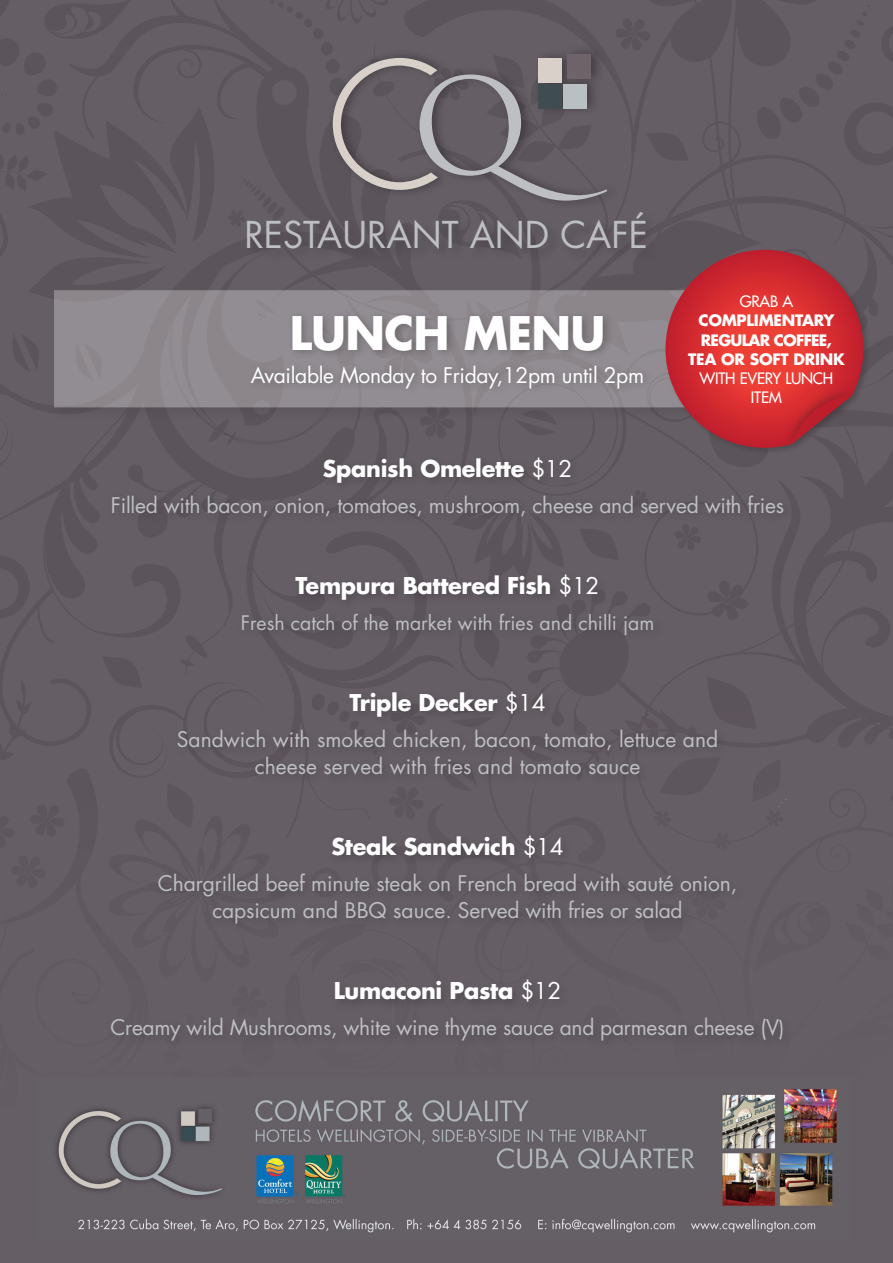
<style>
.page{position:relative;width:893px;height:1263px;background:#655e65}
.page>*{position:absolute;margin:0;border:0;box-sizing:border-box;transform-origin:0 0}
.t1{font:700 45px "Futura";letter-spacing:-.015em;color:#fff}
.t2{font:36px "Futura";color:#bebfc2}
.t3{font:700 22.5px "Futura";letter-spacing:-.015em;color:#fff}
.t4{font:21px/27px "Futura";letter-spacing:-.005em;color:#bebfc2;text-align:center}
.t5{font:21px "Futura";letter-spacing:-.015em;color:#fff}
.t6{font:19.5px "Futura";color:#bebfc2}
.t7{font:700 15.3px "Futura";letter-spacing:-.015em;color:#fff}
.t8{font:15.3px/19.2px "Futura";letter-spacing:-.015em;color:#fff;text-align:center}
.t9{font:700 15.3px "Futura";letter-spacing:-.05em;color:#fff}
.s1{font-weight:400}
.s2{font-size:19.5px}
</style>
<div class="page">
<img style="left:56px;top:1089px;width:781px;height:144px">
<div style="left:52px;top:288px;width:800px;height:133px;background:#231f20;opacity:.35"></div>
<div style="left:54px;top:290px;width:610px;height:117px;background:#928d92"></div>
<svg style="left:333px;top:58px;width:274px;height:143px"></svg>
<div style="left:539px;top:84px;width:23px;height:24px;background:#3f4d53"></div>
<div style="left:568px;top:54px;width:23px;height:24px;background:#6e6368"></div>
<div style="left:539px;top:59px;width:23px;height:24px;background:#d8d0c9"></div>
<div style="left:563px;top:84px;width:23px;height:24px;background:#babfc3"></div>
<div style="left:245px;top:210px;width:414px;height:53px;background:#5f585f"></div>
<div style="left:106px;top:310px;width:688px;height:741px;background:#231f20;opacity:.3"></div>
<div style="left:664px;top:248px;width:207px;height:207px;background:#231f20;opacity:.25"></div>
<div style="left:782px;top:386px;width:76px;height:64px;background:#655e65"></div>
<svg style="left:665px;top:250px;width:198px;height:198px"></svg>
<h2 class="t2" style="left:244px;top:212px;width:40px">Resta</h2>
<h2 class="t2" style="left:342px;top:212px;width:307px">urant and Café</h2>
<h1 class="t1" style="left:290px;top:303px;width:317px">Lunch Menu</h1>
<p class="t5" style="left:251px;top:362px;width:395px">Available Monday to Friday,12pm until 2pm</p>
<p class="t8" style="left:740px;top:292px;width:55px">GRAB A</p>
<p class="t7" style="left:698px;top:311px;width:23px">compl</p>
<p class="t7" style="left:754px;top:311px;width:82px">imentary</p>
<p class="t9" style="left:701px;top:330px;width:132px">regular coffee,</p>
<p class="t7" style="left:688px;top:349px;width:73px">tea or soft</p>
<p class="t7" style="left:793px;top:349px;width:53px">drink</p>
<p class="t8" style="left:700px;top:369px;width:135px">WITH EVERY LUNCH<br>ITEM</p>
<p class="t3" style="left:323px;top:454px;width:251px">Spanish Omelette <span class="s1">$12</span></p>
<p class="t4" style="left:111px;top:492px;width:675px">Filled with bacon, onion, tomatoes, mushroom, cheese and served with fries</p>
<p class="t3" style="left:296px;top:571px;width:305px">Tempura Battered Fish <span class="s1">$12</span></p>
<p class="t6" style="left:241px;top:611px;width:415px">Fresh catch of the market with fries and chilli jam</p>
<p class="t3" style="left:349px;top:688px;width:198px">Triple Decker <span class="s1">$14</span></p>
<p class="t4" style="left:177px;top:726px;width:543px">Sandwich with smoked chicken, bacon, tomato, lettuce and cheese served with fries and tomato sauce</p>
<p class="t3" style="left:331px;top:832px;width:234px">Steak Sandwich <span class="s1">$14</span></p>
<p class="t4" style="left:158px;top:870px;width:581px">Chargrilled beef minute steak on French bread with sauté onion, capsicum and BBQ sauce. Served with fries or salad</p>
<p class="t3" style="left:334px;top:976px;width:229px">Lumaconi Pasta <span class="s1">$12</span></p>
<p class="t4" style="left:111px;top:1014px;width:675px">Creamy wild Mushrooms, white wine thyme sauce and parmesan cheese (V<span class="s2">)</span></p>
</div>
